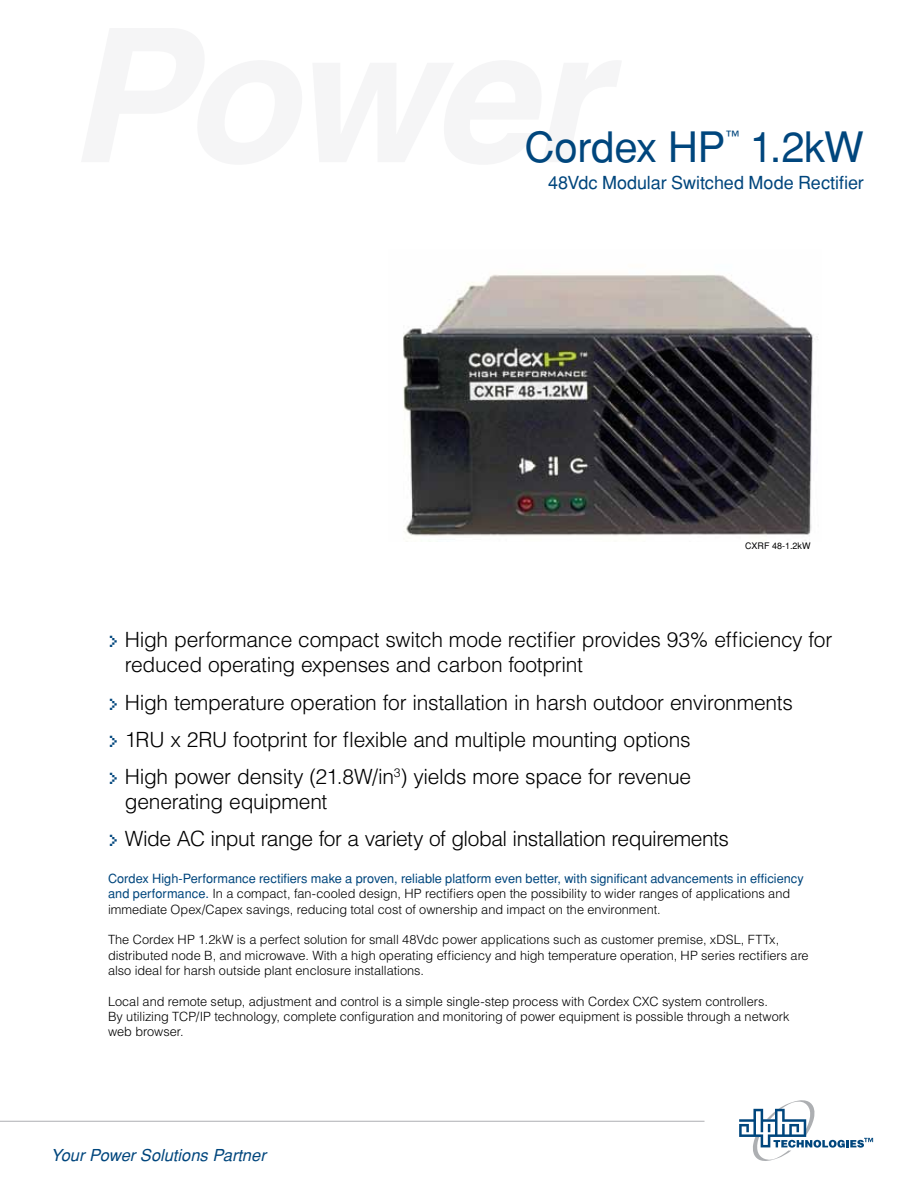
<style>
.page{position:relative;width:918px;height:1188px;background:#fff}
.page>*{position:absolute;margin:0;border:0;box-sizing:border-box;transform-origin:0 0}
.t1{font:42px "Helvetica";letter-spacing:-.015em;color:#00467d}
.t2{font:300 21px/37.2px "Helvetica";letter-spacing:-.015em;color:#000}
.t3{font:18px "Helvetica";color:#00467d}
.t4{font:italic 16.5px "Helvetica";color:#00467d}
.t5{font:13.95px "Helvetica";color:#00467d}
.t6{font:300 12.75px/15.3px "Helvetica";letter-spacing:-.005em;color:#000}
.t7{font:9px "Helvetica";color:#000}
.s1{font-family:"Silkscreen";font-weight:400;font-size:18px;color:#00467d}
.s2{font-weight:400;color:#00467d}
</style>
<div class="page">
<hr style="left:0;top:1121px;width:705px;height:1px;background:#adafb2">
<svg style="left:739px;top:1100px;width:134px;height:61px"></svg>
<img style="left:403px;top:274px;width:415px;height:267px">
<h1 class="t1" style="left:525px;top:123px;width:202px">Cordex HP</h1>
<p class="t5" style="left:725px;top:128px;width:15px">™</p>
<h1 class="t1" style="left:750px;top:123px;width:116px">1.2kW</h1>
<h3 class="t3" style="left:548px;top:172px;width:317px">48Vdc Modular Switched Mode Rectifier</h3>
<p class="t7" style="left:745px;top:541px;width:67px">CXRF 48-1.2kW</p>
<h2 class="t2" style="left:125px;top:627px;width:709px;line-height:25.2px;text-indent:-17px"><span class="s1">&gt;</span> High performance compact switch mode rectifier provides 93% efficiency for reduced operating expenses and carbon footprint</h2>
<h2 class="t2" style="left:108px;top:683px;width:687px"><span class="s1">&gt;</span> High temperature operation for installation in harsh outdoor environments <span class="s1">&gt;</span> 1RU x 2RU footprint for flexible and multiple mounting options<br><span class="s1">&gt;</span> High power density (21.8W/in<sup>3</sup>) yields more space for revenue</h2>
<h2 class="t2" style="left:108px;top:783px;width:623px;text-indent:17px">generating equipment<br><span class="s1">&gt;</span> Wide AC input range for a variety of global installation requirements</h2>
<p class="t6" style="left:108px;top:871px;width:697px"><span class="s2">Cordex High-Performance rectifiers make a proven, reliable platform even better, with significant advancements in efficiency and performance.</span> In a compact, fan-cooled design, HP rectifiers open the possibility to wider ranges of applications and immediate Opex/Capex savings, reducing total cost of ownership and impact on the environment.</p>
<p class="t6" style="left:108px;top:932px;width:702px">The Cordex HP 1.2kW is a perfect solution for small 48Vdc power applications such as customer premise, xDSL, FTTx, distributed node B, and microwave. With a high operating efficiency and high temperature operation, HP series rectifiers are also ideal for harsh outside plant enclosure installations.</p>
<p class="t6" style="left:108px;top:993px;width:683px">Local and remote setup, adjustment and control is a simple single-step process with Cordex CXC system controllers.<br>By utilizing TCP/IP technology, complete configuration and monitoring of power equipment is possible through a network web browser.</p>
<p class="t4" style="left:51px;top:1146px;width:216px">Your Power Solutions Partner</p>
</div>
